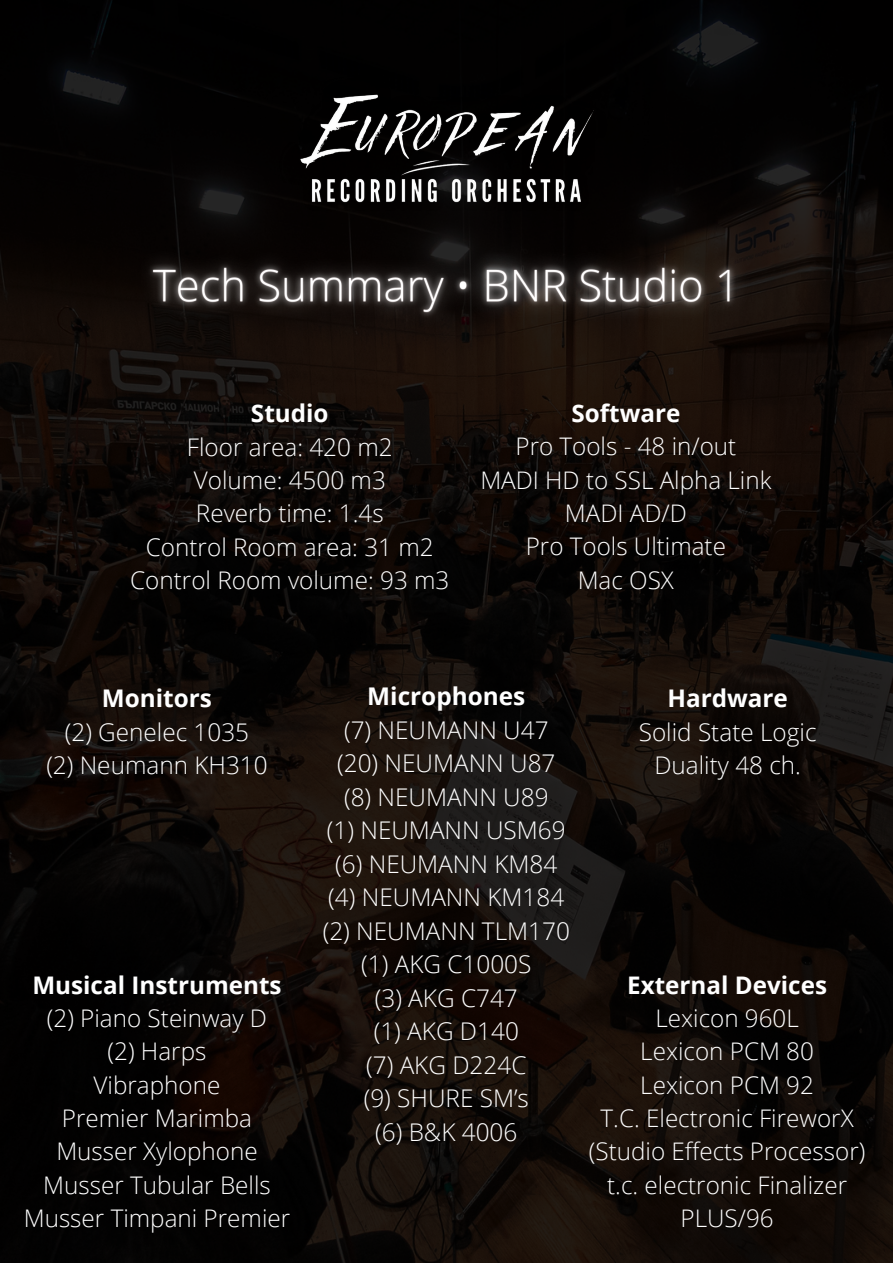
<style>
.page{position:relative;width:893px;height:1264px;background:#fff}
.page>*{position:absolute;margin:0;border:0;box-sizing:border-box;transform-origin:0 0}
.t1{font:300 24.3px/33.5px "Open Sans";color:#fff;text-align:center}
.t2{font:700 24.3px "Open Sans";color:#fff}
.t3{font:300 24.15px/33.3px "Open Sans";color:#fff;text-align:center}
.t4{font:700 24.15px "Open Sans";color:#fff}
</style>
<div class="page">
<img style="left:0;top:0;width:892px;height:1262px">
<img style="left:112px;top:216px;width:668px;height:139px">
<img style="left:277px;top:0;width:337px;height:318px">
<p class="t2" style="left:251px;top:396px;width:79px">Studio</p>
<p class="t1" style="left:130px;top:429px;width:321px">Floor area: 420 m2<br>Volume: 4500 m3<br>Reverb time: 1.4s<br>Control Room area: 31 m2<br>Control Room volume: 93 m3</p>
<p class="t4" style="left:571px;top:396px;width:110px">Software</p>
<p class="t3" style="left:480px;top:429px;width:292px">Pro Tools - 48 in/out<br>MADI HD to SSL Alpha Link<br>MADI AD/D<br>Pro Tools Ultimate<br>Mac OSX</p>
<p class="t2" style="left:102px;top:681px;width:112px">Monitors</p>
<p class="t1" style="left:46px;top:714px;width:223px">(2) Genelec 1035<br>(2) Neumann KH310</p>
<p class="t2" style="left:32px;top:967px;width:251px">Musical Instruments</p>
<p class="t1" style="left:24px;top:1000px;width:268px">(2) Piano Steinway D<br>(2) Harps<br>Vibraphone<br>Premier Marimba<br>Musser Xylophone<br>Musser Tubular Bells<br>Musser Timpani Premier</p>
<p class="t2" style="left:367px;top:679px;width:159px">Microphones</p>
<p class="t1" style="left:323px;top:712px;width:249px">(7) NEUMANN U47 (20) NEUMANN U87 (8) NEUMANN U89<br>(1) NEUMANN USM69 (6) NEUMANN KM84 (4) NEUMANN KM184 (2) NEUMANN TLM170 (1) AKG C1000S<br>(3) AKG C747<br>(1) AKG D140<br>(7) AKG D224C<br>(9) SHURE SM’s<br>(6) B&amp;K 4006</p>
<p class="t2" style="left:667px;top:681px;width:122px">Hardware</p>
<p class="t1" style="left:638px;top:714px;width:179px">Solid State Logic<br>Duality 48 ch.</p>
<p class="t4" style="left:627px;top:967px;width:201px">External Devices</p>
<p class="t3" style="left:589px;top:1001px;width:278px">Lexicon 960L<br>Lexicon PCM 80<br>Lexicon PCM 92<br>T.C. Electronic FireworX (Studio Effects Processor) t.c. electronic Finalizer<br>PLUS/96</p>
</div>
